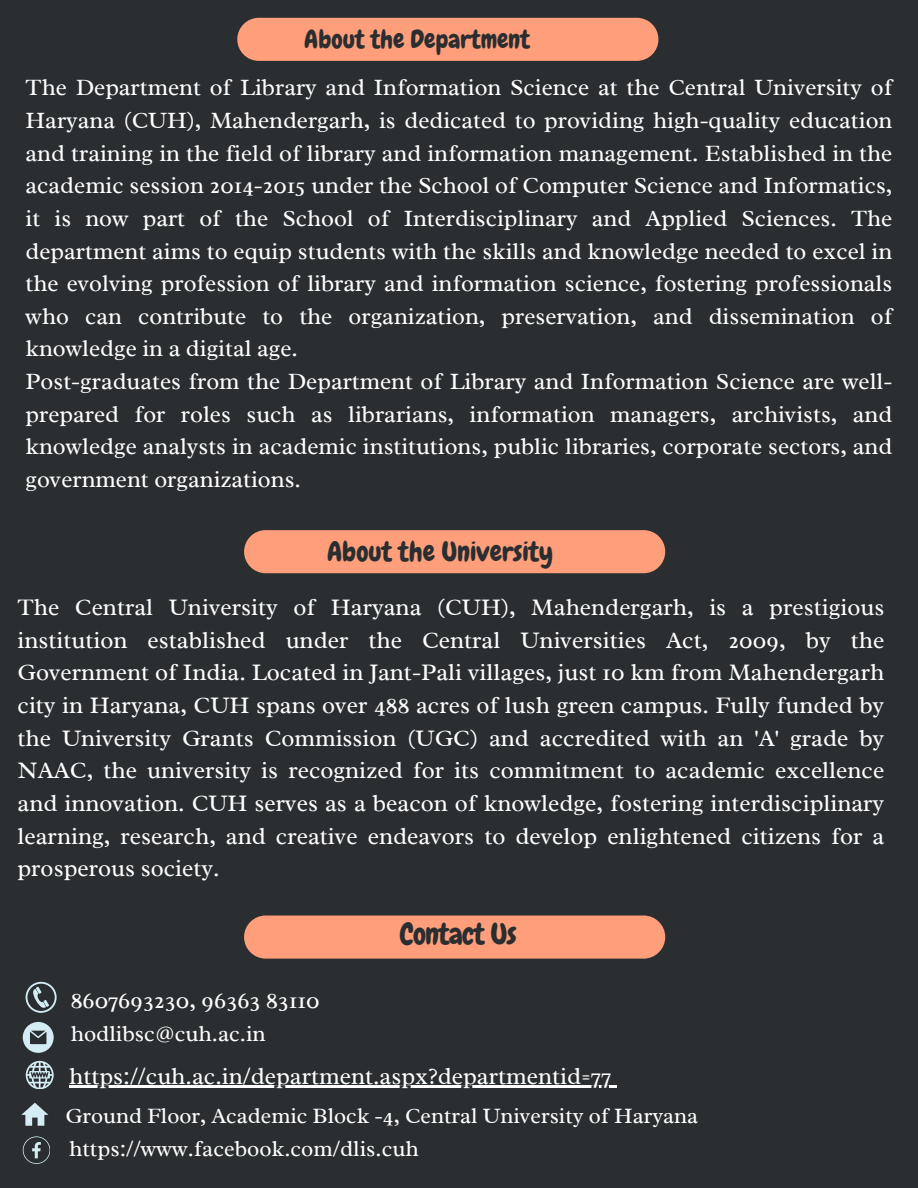
<style>
.page{position:relative;width:918px;height:1188px;background:#2a2e30}
.page>*{position:absolute;margin:0;border:0;box-sizing:border-box;transform-origin:0 0}
.t1{font:29.25px "Chewy";letter-spacing:-.02em;color:#2a2e30}
.t2{font:27.3px "Chewy";color:#2a2e30}
.t3{font:25.35px "Chewy";color:#2a2e30}
.t4{font:24px/32.7px "Radley";color:#fff;text-align:justify}
.t5{font:23.7px/32.7px "Radley";color:#fff}
.t6{font:22.5px "Radley";color:#fff}
.t7{font:22.2px "Radley";color:#fff}
</style>
<div class="page">
<div style="left:237px;top:18px;width:421px;height:43px;background:#ff9e7a;border-radius:22px"></div>
<svg style="left:26px;top:982px;width:31px;height:31px"></svg>
<svg style="left:23px;top:1022px;width:30px;height:30px"></svg>
<svg style="left:21px;top:1103px;width:27px;height:23px"></svg>
<svg style="left:26px;top:1061px;width:28px;height:28px"></svg>
<hr style="left:69px;top:1086px;width:542px;height:2px;background:#fff">
<svg style="left:611px;top:1086px;width:6px;height:2px"></svg>
<svg style="left:23px;top:1136px;width:27px;height:27px"></svg>
<div style="left:244px;top:916px;width:421px;height:43px;background:#ff9e7a;border-radius:22px"></div>
<div style="left:244px;top:530px;width:421px;height:43px;background:#ff9e7a;border-radius:22px"></div>
<h2 class="t3" style="left:304px;top:23px;width:227px">About the Department</h2>
<p class="t5" style="left:26px;top:71px;width:868px">The Department of Library and Information Science at the Central University of Haryana (CUH), Mahendergarh, is dedicated to providing high-quality education and training in the field of library and information management. Established in the academic session 2014-2015 under the School of Computer Science and Informatics, it is now part of the School of Interdisciplinary and Applied Sciences. The department aims to equip students with the skills and knowledge needed to excel in the evolving profession of library and information science, fostering professionals who can contribute to the organization, preservation, and dissemination of knowledge in a digital age.<br>Post-graduates from the Department of Library and Information Science are well&shy;prepared for roles such as librarians, information managers, archivists, and knowledge analysts in academic institutions, public libraries, corporate sectors, and government organizations.</p>
<p class="t2" style="left:327px;top:534px;width:228px">About the University</p>
<p class="t4" style="left:18px;top:591px;width:868px">The Central University of Haryana (CUH), Mahendergarh, is a prestigious institution established under the Central Universities Act, 2009, by the Government of India. Located in Jant-Pali villages, just 10 km from Mahendergarh city in Haryana, CUH spans over 488 acres of lush green campus. Fully funded by the University Grants Commission (UGC) and accredited with an 'A' grade by NAAC, the university is recognized for its commitment to academic excellence and innovation. CUH serves as a beacon of knowledge, fostering interdisciplinary learning, research, and creative endeavors to develop enlightened citizens for a prosperous society.</p>
<p class="t1" style="left:400px;top:915px;width:118px">Contact Us</p>
<h2 class="t4" style="left:71px;top:984px;width:251px">8607693230, 96363 83110</h2>
<h1 class="t6" style="left:71px;top:1019px;width:197px">hodlibsc@cuh.ac.in</h1>
<h2 class="t4" style="left:69px;top:1059px;width:543px">https://cuh.ac.in/department.aspx?departmentid=77</h2>
<h1 class="t7" style="left:65px;top:1102px;width:634px">Ground Floor, Academic Block -4, Central University of Haryana</h1>
<p class="t6" style="left:69px;top:1134px;width:351px">https://www.facebook.com/dlis.cuh</p>
</div>
